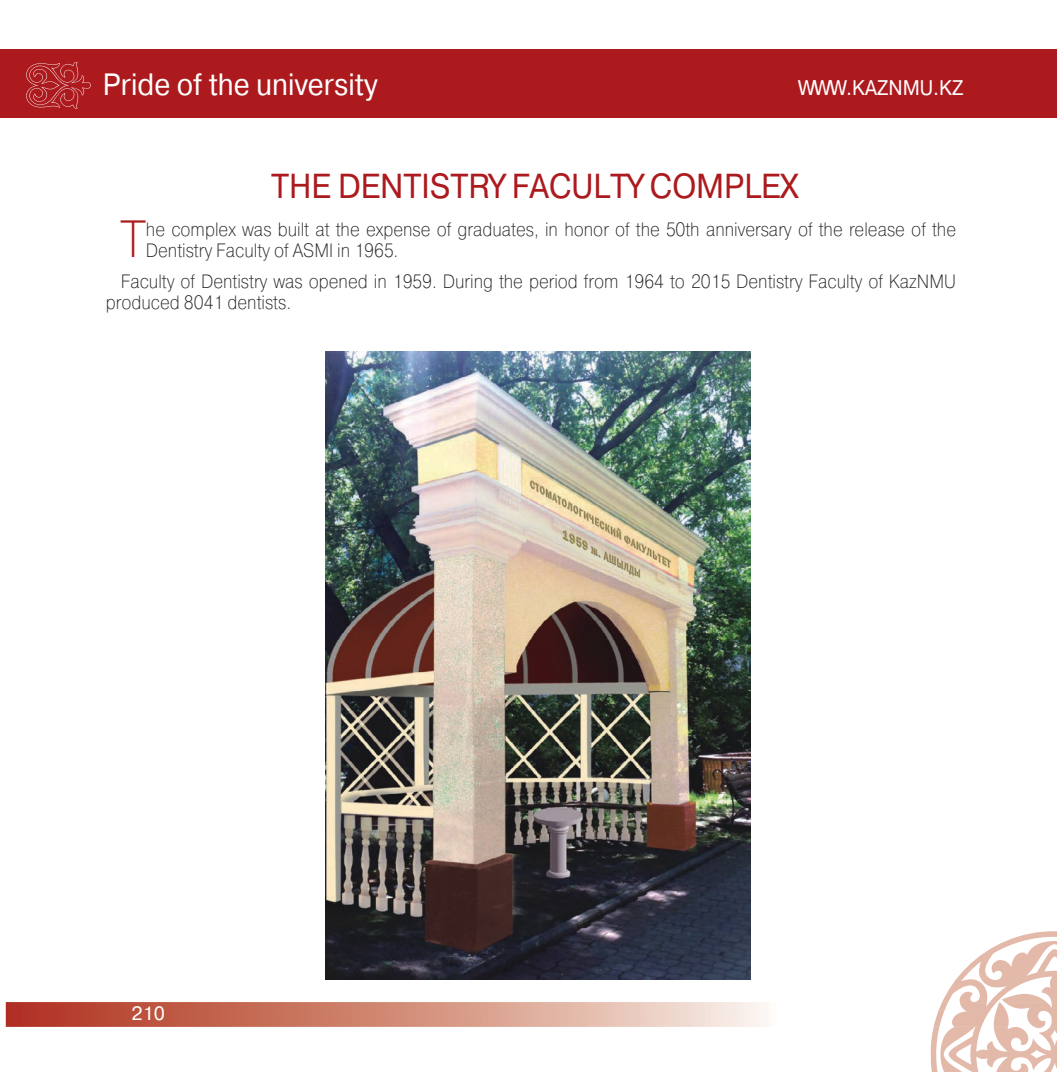
<style>
.page{position:relative;width:1057px;height:1072px;background:#fff}
.page>*{position:absolute;margin:0;border:0;box-sizing:border-box;transform-origin:0 0}
.t1{font:246.58px "Ornam 08";color:#e3b9a9}
.t2{font:300 52.32px "DS Pragmatica";color:#ac1a1e;scale:.91 1}
.t3{font:34.65px "DS Pragmatica";color:#ac1a1e;scale:.91 1}
.t4{font:30.8px "DS Pragmatica";color:#fff;scale:.91 1}
.t5{font:21.18px "DS Pragmatica";color:#fff;scale:.91 1}
.t6{font:300 19.25px/21px "DS Pragmatica";color:#231f20;scale:.91 1}
.t7{font:19.25px "DS Pragmatica";color:#fff}
</style>
<div class="page">
<div style="left:0;top:50px;width:1057px;height:68px;background:#ac1a1e"></div>
<svg style="left:26px;top:62px;width:65px;height:47px"></svg>
<svg style="left:6px;top:1002px;width:1051px;height:24px"></svg>
<img style="left:326px;top:351px;width:424px;height:628px">
<h3 class="t4" style="left:103px;top:67px;width:303px">Pride of the university</h3>
<p class="t5" style="left:798px;top:76px;width:182px">WWW.KAZNMU.KZ</p>
<h3 class="t3" style="left:271px;top:167px;width:581px">THE DENTISTRY FACULTY COMPLEX</h3>
<h2 class="t2" style="left:120px;top:209px;width:29px">T</h2>
<p class="t6" style="left:146px;top:218px;width:891px">he complex was built at the expense of graduates, in honor of the 50th anniversary of the release of the<br>Dentistry Faculty of ASMI in 1965.</p>
<p class="t6" style="left:106px;top:271px;width:935px;text-indent:15px">Faculty of Dentistry was opened in 1959. During the period from 1964 to 2015 Dentistry Faculty of KazNMU produced 8041 dentists.</p>
<p class="t7" style="left:131px;top:1002px;width:35px">210</p>
<h1 class="t1" style="left:930px;top:931px;width:250px">7</h1>
</div>
